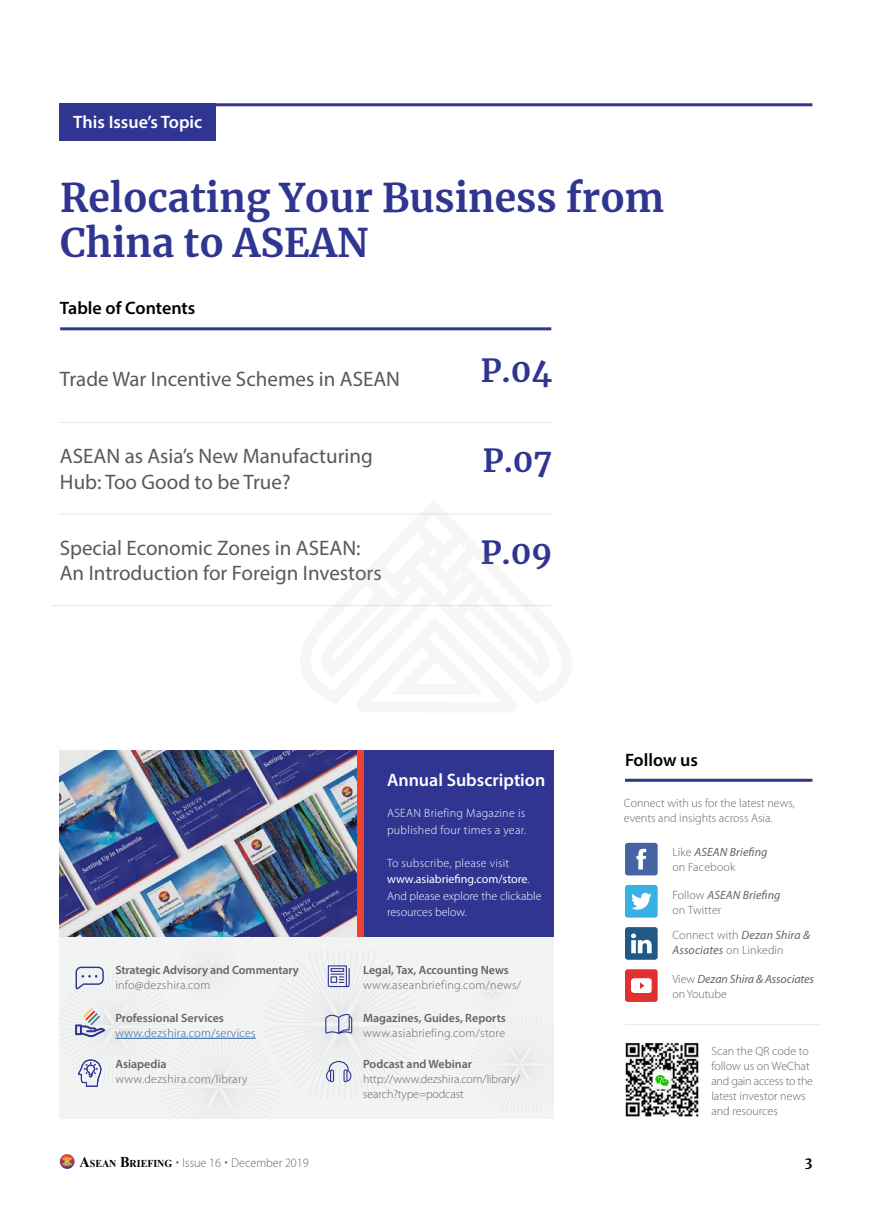
<style>
.page{position:relative;width:872px;height:1212px;background:#fff}
.page>*{position:absolute;margin:0;border:0;box-sizing:border-box;transform-origin:0 0}
.t1{font:700 39px/45px "Merriweather";color:#2f3590}
.t2{font:700 31.5px "Merriweather";color:#2f3590}
.t3{font:21px/25.5px "Myriad Pro";color:#58595b}
.t4{font:600 18px "Myriad Pro";color:#fff}
.t5{font:600 18px "Myriad Pro";color:#000}
.t6{font:700 13.5px "Merriweather";color:#000}
.t7{font:300 12.75px "Myriad Pro";color:#636466;scale:.95 1}
.t8{font:300 12px/15px "Myriad Pro";color:#636466}
.t9{font:600 12px "Myriad Pro";color:#636466}
.t10{font:300 12px "Myriad Pro";letter-spacing:.025em;color:#636466}
.t11{font:300 12px/16.5px "Myriad Pro";color:#fff}
.t12{font:300 12px/16.5px "Myriad Pro";letter-spacing:.02em;color:#fff}
.t13{font:italic 12px/15px "Myriad Pro";letter-spacing:-.01em;color:#636466}
.t14{font:300 12px "Myriad Pro";letter-spacing:.025em;color:#215e9e}
.s1{font-weight:400}
.s2{font-weight:400;font-style:italic}
.s3{font-weight:300;font-style:normal}
.s4{font-family:"Times New Roman";font-weight:700;font-size:15px;color:#000}
.s5{font-family:"Times New Roman";font-weight:700;font-size:10.5px;color:#000}
.s6{font-family:"Berling LT Std";font-weight:700;font-size:15px;color:#2f3590}
.s7{font-style:inherit}
</style>
<div class="page">
<svg style="left:60px;top:1154px;width:15px;height:15px"></svg>
<svg style="left:61px;top:1155px;width:12px;height:12px"></svg>
<div style="left:625px;top:885px;width:32px;height:32px;background:#35b1e3;border-radius:3px"></div>
<div style="left:625px;top:927px;width:32px;height:33px;background:#225984;border-radius:3px"></div>
<div style="left:60px;top:103px;width:156px;height:37px;background:#2f3590"></div>
<hr style="left:625px;top:779px;width:187px;height:3px;background:#2f3590">
<hr style="left:625px;top:1024px;width:196px;height:1px;background:#e6e7e8">
<hr style="left:59px;top:422px;width:493px;height:1px;background:#e6e7e8">
<hr style="left:60px;top:327px;width:491px;height:3px;background:#2f3590">
<hr style="left:60px;top:103px;width:752px;height:3px;background:#2f3590">
<hr style="left:59px;top:514px;width:493px;height:1px;background:#e6e7e8">
<hr style="left:51px;top:605px;width:501px;height:1px;background:#e6e7e8">
<img style="left:625px;top:1042px;width:74px;height:75px">
<svg style="left:631px;top:893px;width:20px;height:17px"></svg>
<svg style="left:631px;top:933px;width:20px;height:20px"></svg>
<div style="left:625px;top:843px;width:32px;height:32px;background:#4565a2;border-radius:3px"></div>
<div style="left:625px;top:969px;width:32px;height:33px;background:#e22f2f;border-radius:3px"></div>
<svg style="left:636px;top:849px;width:10px;height:20px"></svg>
<svg style="left:631px;top:978px;width:20px;height:15px"></svg>
<div style="left:655px;top:1073px;width:13px;height:14px;background:#fff"></div>
<svg style="left:655px;top:1074px;width:14px;height:12px"></svg>
<div style="left:59px;top:929px;width:494px;height:190px;background:#f2f3f3"></div>
<svg style="left:487px;top:986px;width:60px;height:113px"></svg>
<div style="left:359px;top:750px;width:194px;height:186px;background:#2f3590"></div>
<img style="left:60px;top:750px;width:297px;height:186px">
<svg style="left:70px;top:950px;width:352px;height:169px"></svg>
<div style="left:357px;top:750px;width:7px;height:186px;background:#ef4130"></div>
<svg style="left:357px;top:704px;width:159px;height:8px"></svg>
<svg style="left:300px;top:500px;width:272px;height:204px"></svg>
<h3 class="t4" style="left:73px;top:111px;width:130px">This Issue’s Topic</h3>
<h1 class="t1" style="left:60px;top:174px;width:605px">Relocating Your Business from<br>China to ASEAN</h1>
<h3 class="t5" style="left:60px;top:296px;width:137px">Table of Contents</h3>
<h3 class="t3" style="left:60px;top:366px;width:342px">Trade War Incentive Schemes in ASEAN</h3>
<h3 class="t3" style="left:60px;top:443px;width:314px">ASEAN as Asia’s New Manufacturing<br>Hub: Too Good to be True?</h3>
<h3 class="t3" style="left:60px;top:535px;width:323px">Special Economic Zones in ASEAN:<br>An Introduction for Foreign Investors</h3>
<h2 class="t2" style="left:481px;top:348px;width:73px">P.04</h2>
<h2 class="t2" style="left:483px;top:439px;width:71px">P.07</h2>
<h2 class="t2" style="left:481px;top:531px;width:73px">P.09</h2>
<p class="t9" style="left:115px;top:962px;width:185px">Strategic Advisory and Commentary</p>
<p class="t10" style="left:115px;top:978px;width:96px">info@dezshira.com</p>
<p class="t9" style="left:115px;top:1010px;width:110px">Professional Services</p>
<p class="t14" style="left:115px;top:1026px;width:142px">www.dezshira.com/services</p>
<p class="t9" style="left:115px;top:1056px;width:53px">Asiapedia</p>
<p class="t10" style="left:115px;top:1071px;width:134px">www.dezshira.com/library</p>
<h3 class="t4" style="left:387px;top:768px;width:160px">Annual Subscription</h3>
<p class="t12" style="left:387px;top:805px;width:141px">ASEAN Briefing Magazine is published four times a year.</p>
<p class="t11" style="left:387px;top:854px;width:156px">To subscribe, please visit <span class="s1">www.asiabriefing.com/store</span>.<br>And please explore the clickable resources below.</p>
<p class="t9" style="left:363px;top:962px;width:147px">Legal, Tax, Accounting News</p>
<p class="t10" style="left:363px;top:977px;width:159px">www.aseanbriefing.com/news/</p>
<p class="t9" style="left:363px;top:1010px;width:144px">Magazines, Guides, Reports</p>
<p class="t10" style="left:363px;top:1026px;width:143px">www.asiabriefing.com/store</p>
<p class="t9" style="left:363px;top:1056px;width:110px">Podcast and Webinar</p>
<p class="t8" style="left:363px;top:1071px;width:158px">http://www.dezshira.com/library/ search?type=podcast</p>
<h3 class="t5" style="left:625px;top:748px;width:75px">Follow us</h3>
<p class="t8" style="left:624px;top:795px;width:172px">Connect with us for the latest news, events and insights across Asia.</p>
<p class="t8" style="left:672px;top:845px;width:97px">Like <span class="s2">ASEAN Briefing </span>on Facebook</p>
<p class="t8" style="left:672px;top:887px;width:110px">Follow <span class="s2">ASEAN Briefing </span>on Twitter</p>
<p class="t8" style="left:672px;top:927px;width:139px">Connect with <span class="s2">Dezan Shira &amp;<br>Associates</span> on Linkedin</p>
<p class="t13" style="left:672px;top:971px;width:143px"><span class="s3">View</span> Dezan Shira &amp; Associates <span class="s3">on Youtube</span></p>
<p class="t8" style="left:711px;top:1043px;width:103px">Scan the QR code to follow us on WeChat and gain access to the latest investor news and resources</p>
<p class="t7" style="left:80px;top:1155px;width:243px"><span class="s4">A</span><span class="s5">SEAN</span> <span class="s4">B</span><span class="s5">RIEFING</span> <span class="s6">·</span> Issue 16 <span class="s6">·</span> December <span class="s7">2019</span></p>
<p class="t6" style="left:804px;top:1153px;width:9px">3</p>
</div>
